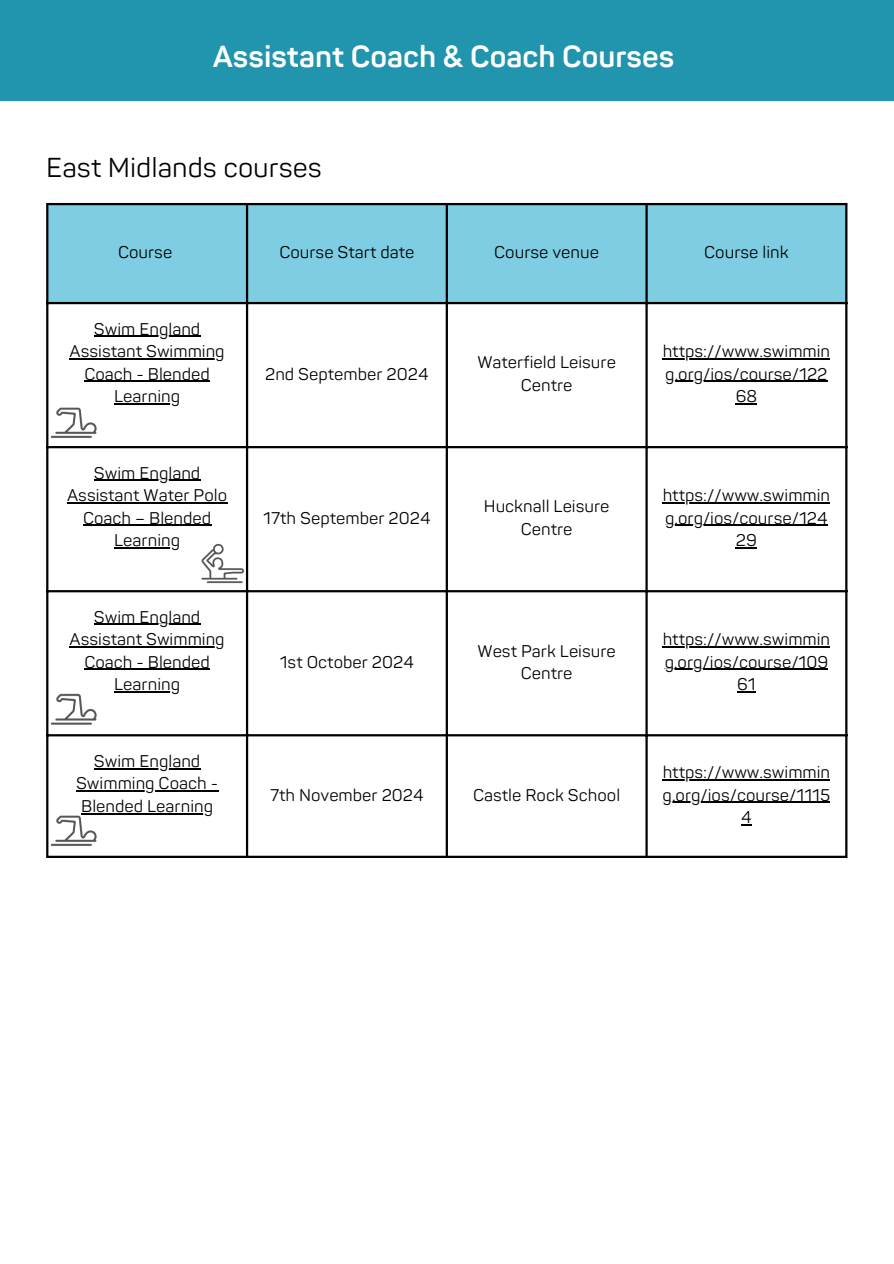
<style>
.page{position:relative;width:894px;height:1264px;background:#fff}
.page>*{position:absolute;margin:0;border:0;box-sizing:border-box;transform-origin:0 0}
.t1{font:700 30px "Panton";color:#fff}
.t2{font:27px "Panton";color:#000}
.t3{font:16.65px/22.5px "Panton";color:#000;text-align:center}
</style>
<div class="page">
<div style="left:0;top:0;width:893px;height:101px;background:#2195ae"></div>
<div style="left:48px;top:205px;width:797px;height:97px;background:#7fcde2"></div>
<hr style="left:94px;top:336px;width:106px;height:1px;background:#000">
<hr style="left:70px;top:358px;width:155px;height:1px;background:#000">
<hr style="left:84px;top:381px;width:126px;height:1px;background:#000">
<hr style="left:114px;top:403px;width:66px;height:1px;background:#000">
<hr style="left:662px;top:358px;width:168px;height:1px;background:#000">
<hr style="left:665px;top:381px;width:162px;height:1px;background:#000">
<svg style="left:735px;top:403px;width:22px;height:1px"></svg>
<hr style="left:94px;top:480px;width:106px;height:1px;background:#000">
<hr style="left:67px;top:502px;width:160px;height:1px;background:#000">
<hr style="left:83px;top:525px;width:128px;height:1px;background:#000">
<hr style="left:114px;top:547px;width:66px;height:1px;background:#000">
<hr style="left:662px;top:502px;width:168px;height:1px;background:#000">
<hr style="left:665px;top:525px;width:162px;height:1px;background:#000">
<svg style="left:735px;top:547px;width:21px;height:1px"></svg>
<hr style="left:94px;top:624px;width:106px;height:1px;background:#000">
<hr style="left:70px;top:646px;width:155px;height:1px;background:#000">
<hr style="left:84px;top:669px;width:126px;height:1px;background:#000">
<hr style="left:114px;top:691px;width:66px;height:1px;background:#000">
<hr style="left:662px;top:646px;width:168px;height:1px;background:#000">
<hr style="left:664px;top:669px;width:164px;height:1px;background:#000">
<svg style="left:737px;top:691px;width:18px;height:1px"></svg>
<hr style="left:94px;top:768px;width:106px;height:1px;background:#000">
<hr style="left:76px;top:790px;width:142px;height:1px;background:#000">
<hr style="left:81px;top:813px;width:132px;height:1px;background:#000">
<hr style="left:662px;top:779px;width:168px;height:1px;background:#000">
<hr style="left:662px;top:801px;width:168px;height:1px;background:#000">
<hr style="left:46px;top:205px;width:2px;height:650px;background:#000">
<hr style="left:246px;top:205px;width:2px;height:650px;background:#000">
<hr style="left:445px;top:205px;width:3px;height:650px;background:#000">
<hr style="left:645px;top:205px;width:2px;height:650px;background:#000">
<hr style="left:845px;top:205px;width:2px;height:650px;background:#000">
<hr style="left:46px;top:203px;width:801px;height:2px;background:#000">
<hr style="left:46px;top:302px;width:801px;height:2px;background:#000">
<hr style="left:46px;top:446px;width:801px;height:2px;background:#000">
<hr style="left:46px;top:590px;width:801px;height:2px;background:#000">
<hr style="left:46px;top:734px;width:801px;height:2px;background:#000">
<hr style="left:46px;top:855px;width:801px;height:3px;background:#000">
<img style="left:201px;top:540px;width:45px;height:47px">
<img style="left:46px;top:395px;width:55px;height:55px">
<img style="left:46px;top:802px;width:55px;height:55px">
<img style="left:46px;top:681px;width:55px;height:54px">
<h1 class="t1" style="left:213px;top:39px;width:463px">Assistant Coach &amp; Coach Courses</h1>
<h2 class="t2" style="left:46px;top:151px;width:277px">East Midlands courses</h2>
<h1 class="t3" style="left:118px;top:242px;width:56px">Course</h1>
<p class="t3" style="left:279px;top:242px;width:137px">Course Start date</p>
<p class="t3" style="left:494px;top:242px;width:106px">Course venue</p>
<p class="t3" style="left:704px;top:242px;width:86px">Course link</p>
<p class="t3" style="left:94px;top:318px;width:108px">Swim England</p>
<p class="t3" style="left:70px;top:340px;width:156px">Assistant Swimming<br>Coach - Blended</p>
<p class="t3" style="left:114px;top:385px;width:67px">Learning</p>
<p class="t3" style="left:67px;top:462px;width:161px">Swim England<br>Assistant Water Polo<br>Coach – Blended</p>
<p class="t3" style="left:114px;top:529px;width:67px">Learning</p>
<p class="t3" style="left:94px;top:606px;width:108px">Swim England</p>
<p class="t3" style="left:70px;top:628px;width:156px">Assistant Swimming<br>Coach - Blended</p>
<p class="t3" style="left:114px;top:673px;width:67px">Learning</p>
<p class="t3" style="left:265px;top:363px;width:165px">2nd September 2024</p>
<p class="t3" style="left:477px;top:352px;width:140px">Waterfield Leisure<br>Centre</p>
<p class="t3" style="left:263px;top:507px;width:169px">17th September 2024</p>
<p class="t3" style="left:483px;top:496px;width:127px">Hucknall Leisure<br>Centre</p>
<p class="t3" style="left:280px;top:651px;width:136px">1st October 2024</p>
<p class="t3" style="left:477px;top:640px;width:140px">West Park Leisure<br>Centre</p>
<p class="t3" style="left:94px;top:750px;width:108px">Swim England</p>
<p class="t3" style="left:76px;top:772px;width:144px">Swimming Coach -<br>Blended Learning</p>
<p class="t3" style="left:270px;top:784px;width:155px">7th November 2024</p>
<p class="t3" style="left:473px;top:784px;width:149px">Castle Rock School</p>
<p class="t3" style="left:662px;top:340px;width:169px">https://www.swimmin</p>
<p class="t3" style="left:665px;top:363px;width:164px">g.org/ios/course/122<br>68</p>
<p class="t3" style="left:662px;top:484px;width:169px">https://www.swimmin</p>
<p class="t3" style="left:665px;top:507px;width:164px">g.org/ios/course/124<br>29</p>
<p class="t3" style="left:662px;top:628px;width:169px">https://www.swimmin</p>
<p class="t3" style="left:664px;top:651px;width:165px">g.org/ios/course/109<br>61</p>
<p class="t3" style="left:662px;top:761px;width:169px">https://www.swimmin g.org/ios/course/1115<br>4</p>
</div>
